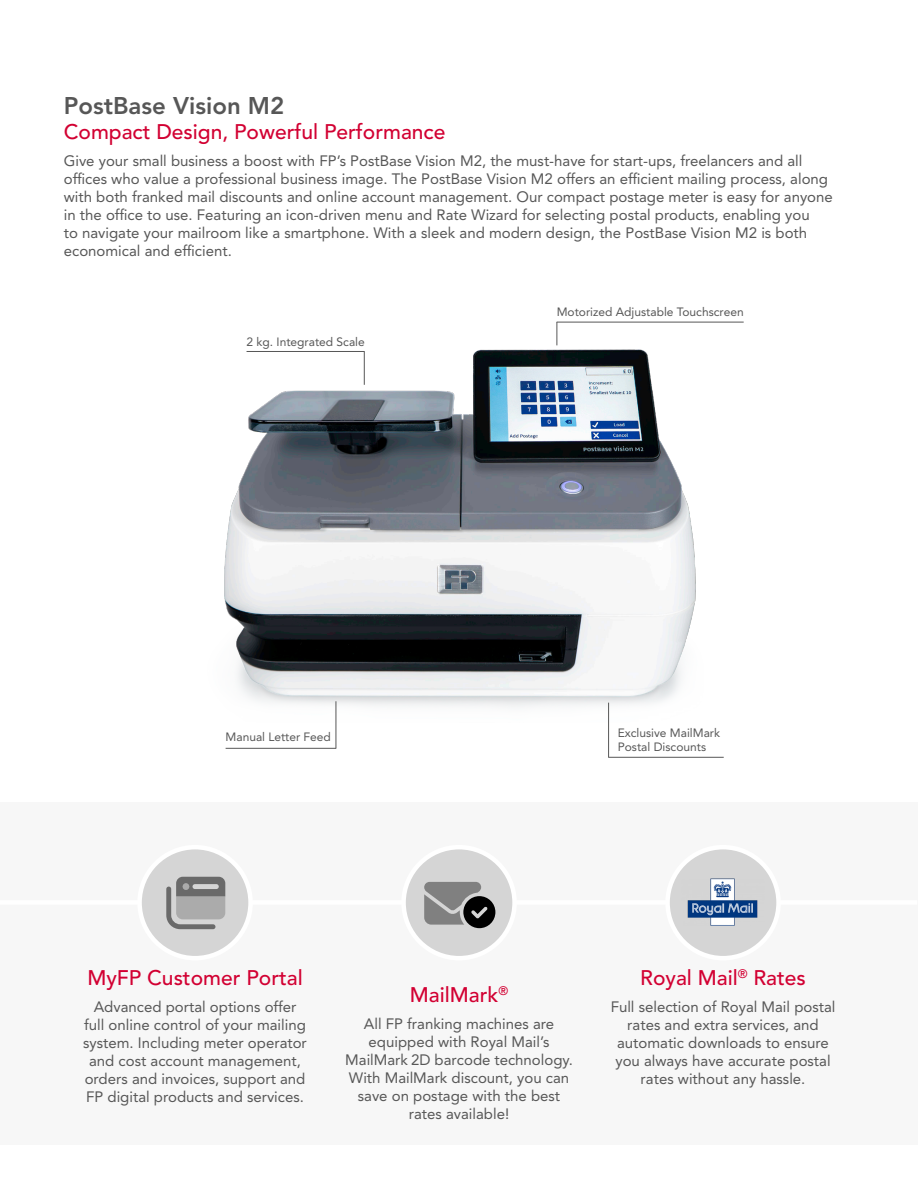
<style>
.page{position:relative;width:918px;height:1188px;background:#fff}
.page>*{position:absolute;margin:0;border:0;box-sizing:border-box;transform-origin:0 0}
.section_header{font:800 24px "Avenir LT Std";color:#575757}
.section_subheader_red{font:500 21px "Avenir LT Std";color:#d20032}
.section_subheader_red_centered{font:500 21px "Avenir LT Std";color:#d20032}
.base_paragraph_centered{font:500 21px "Avenir LT Std";color:#d20032}
.base_paragraph{font:15px/18px "Avenir LT Std";color:#575757}
.base_paragraph_centered-2{font:15px/18px "Avenir LT Std";color:#575757;text-align:center}
.small_base_paragraph{font:12px/14.4px "Avenir LT Std";color:#575757}
</style>
<div class="page">
<div style="left:0;top:802px;width:918px;height:342px;background:#f7f7f7"></div>
<div style="left:0;top:900px;width:917px;height:5px;background:#fff"></div>
<img style="left:224px;top:321px;width:483px;height:401px">
<hr style="left:364px;top:351px;width:1px;height:34px;background:#575757">
<hr style="left:247px;top:351px;width:117px;height:1px;background:#575757">
<svg style="left:557px;top:323px;width:1px;height:22px"></svg>
<hr style="left:557px;top:322px;width:187px;height:1px;background:#575757">
<hr style="left:336px;top:701px;width:1px;height:48px;background:#575757">
<hr style="left:226px;top:748px;width:110px;height:1px;background:#575757">
<hr style="left:608px;top:703px;width:1px;height:54px;background:#575757">
<hr style="left:608px;top:757px;width:116px;height:1px;background:#575757">
<div style="left:140px;top:847px;width:111px;height:111px;background:#d5d5d5;border-radius:50%"></div>
<div style="left:137px;top:845px;width:116px;height:115px;border:4px solid #fff;border-radius:50%"></div>
<div style="left:404px;top:847px;width:111px;height:111px;background:#d5d5d5;border-radius:50%"></div>
<div style="left:401px;top:845px;width:116px;height:115px;border:4px solid #fff;border-radius:50%"></div>
<div style="left:668px;top:847px;width:111px;height:111px;background:#d5d5d5;border-radius:50%"></div>
<div style="left:665px;top:845px;width:116px;height:115px;border:4px solid #fff;border-radius:50%"></div>
<img style="left:687px;top:878px;width:71px;height:47px">
<p class="section_header" style="left:64px;top:91px;width:222px">PostBase Vision M2</p>
<p class="section_subheader_red" style="left:64px;top:120px;width:383px">Compact Design, Powerful Performance</p>
<p class="base_paragraph" style="left:64px;top:152px;width:771px">Give your small business a boost with FP’s PostBase Vision M2, the must-have for start-ups, freelancers and all offices who value a professional business image. The PostBase Vision M2 offers an efficient mailing process, along with both franked mail discounts and online account management. Our compact postage meter is easy for anyone in the office to use. Featuring an icon-driven menu and Rate Wizard for selecting postal products, enabling you<br>to navigate your mailroom like a smartphone. With a sleek and modern design, the PostBase Vision M2 is both economical and efficient.</p>
<p class="small_base_paragraph" style="left:247px;top:335px;width:120px">2 kg. Integrated Scale</p>
<p class="small_base_paragraph" style="left:557px;top:305px;width:188px">Motorized Adjustable Touchscreen</p>
<p class="small_base_paragraph" style="left:226px;top:729px;width:107px">Manual Letter Feed</p>
<p class="small_base_paragraph" style="left:618px;top:726px;width:104px">Exclusive MailMark<br>Postal Discounts</p>
<p class="section_subheader_red_centered" style="left:87px;top:966px;width:217px">MyFP Customer Portal</p>
<p class="base_paragraph_centered-2" style="left:83px;top:998px;width:225px">Advanced portal options offer full online control of your mailing system. Including meter operator and cost account management, orders and invoices, support and<br>FP digital products and services.</p>
<p class="base_paragraph_centered" style="left:410px;top:983px;width:100px">MailMark<sup>®</sup></p>
<p class="base_paragraph_centered-2" style="left:345px;top:1015px;width:229px">All FP franking machines are equipped with Royal Mail’s<br>MailMark 2D barcode technology.<br>With MailMark discount, you can save on postage with the best rates available!</p>
<p class="section_subheader_red_centered" style="left:640px;top:966px;width:167px">Royal Mail<sup>®</sup> Rates</p>
<p class="base_paragraph_centered-2" style="left:611px;top:998px;width:226px">Full selection of Royal Mail postal rates and extra services, and automatic downloads to ensure you always have accurate postal rates without any hassle.</p>
</div>
